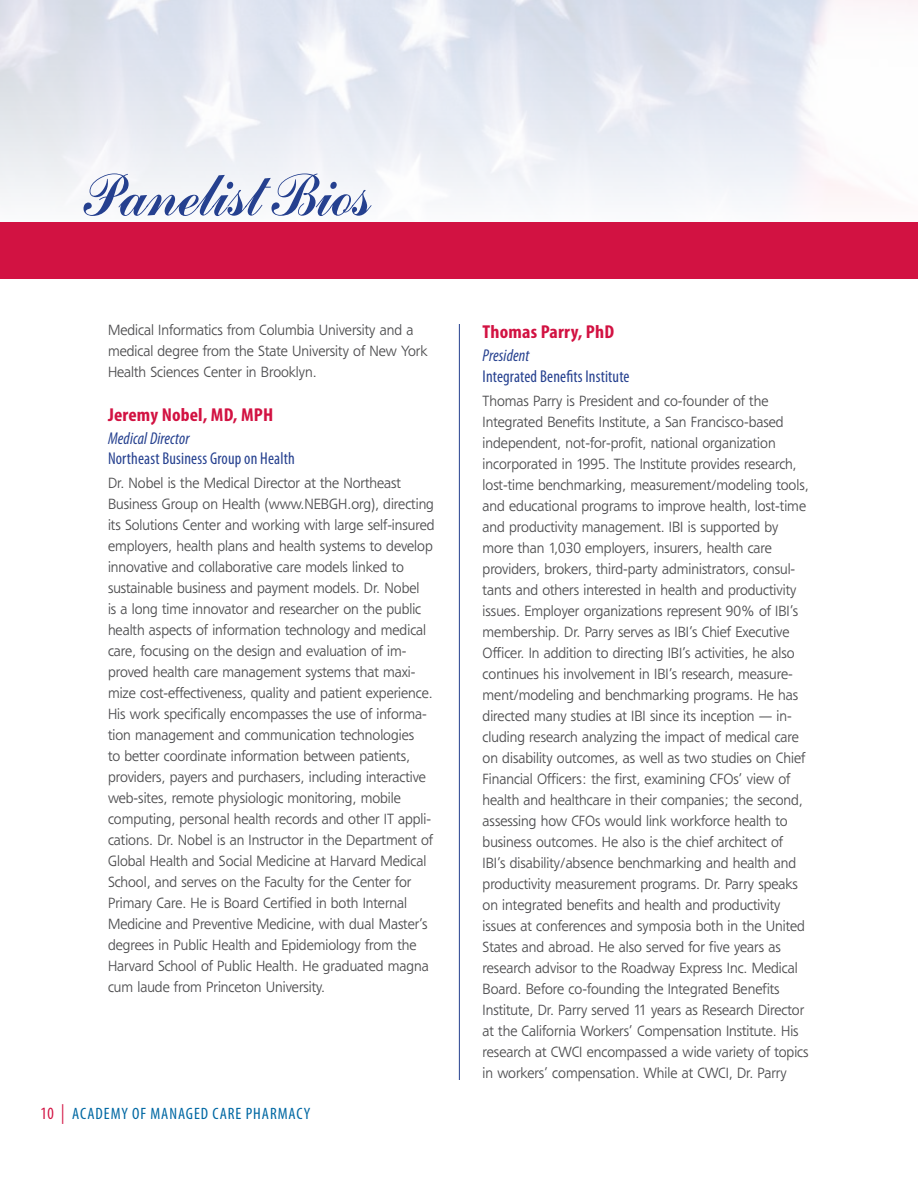
<style>
.page{position:relative;width:918px;height:1188px;background:#fff}
.page>*{position:absolute;margin:0;border:0;box-sizing:border-box;transform-origin:0 0}
.t1{font:60px "IRIS";color:#25408f}
.t2{font:700 condensed 18.75px "Myriad Pro";letter-spacing:.01em;color:#d21242;scale:1.06 1}
.t3{font:condensed 17.1px "Myriad Pro";letter-spacing:.01em;color:#25408f;scale:.96 1}
.t4{font:italic condensed 17.1px "Myriad Pro";letter-spacing:.01em;color:#25408f;scale:.96 1}
.t5{font:condensed 16.5px "Myriad Pro";letter-spacing:.06em;color:#0068a3}
.t6{font:300 14.55px/21px "Freeborn SB";color:#4d4d4f;scale:.96 1}
.s1{font-size:17.4px;color:#d21242}
.s2{font-size:19.8px;color:#d21242}
</style>
<div class="page">
<img style="left:0;top:0;width:918px;height:223px">
<div style="left:0;top:223px;width:918px;height:56px;background:#d21242"></div>
<hr style="left:459px;top:324px;width:1px;height:756px;background:#25408f">
<h1 class="t1" style="left:81px;top:164px;width:288px">Panelist Bios</h1>
<p class="t6" style="left:108px;top:319px;width:334px">Medical Informatics from Columbia University and a medical degree from the State University of New York<br>Health Sciences Center in Brooklyn.</p>
<p class="t2" style="left:108px;top:403px;width:157px">Jeremy Nobel, MD, MPH</p>
<p class="t4" style="left:108px;top:429px;width:87px">Medical Director</p>
<p class="t3" style="left:108px;top:448px;width:196px">Northeast Business Group on Health</p>
<p class="t6" style="left:108px;top:472px;width:342px">Dr. Nobel is the Medical Director at the Northeast Business Group on Health (www.NEBGH.org), directing its Solutions Center and working with large self-insured employers, health plans and health systems to develop innovative and collaborative care models linked to sustainable business and payment models. Dr. Nobel<br>is a long time innovator and researcher on the public health aspects of information technology and medical care, focusing on the design and evaluation of im&shy;proved health care management systems that maxi&shy;mize cost-effectiveness, quality and patient experience.<br>His work specifically encompasses the use of informa&shy;tion management and communication technologies<br>to better coordinate information between patients, providers, payers and purchasers, including interactive web-sites, remote physiologic monitoring, mobile computing, personal health records and other IT appli&shy;cations. Dr. Nobel is an Instructor in the Department of Global Health and Social Medicine at Harvard Medical School, and serves on the Faculty for the Center for Primary Care. He is Board Certified in both Internal Medicine and Preventive Medicine, with dual Master’s degrees in Public Health and Epidemiology from the Harvard School of Public Health. He graduated magna cum laude from Princeton University.</p>
<p class="t5" style="left:40px;top:1104px;width:271px"><span class="s1">10</span> <span class="s2">|</span> ACADEMY OF MANAGED CARE PHARMACY</p>
<p class="t2" style="left:483px;top:320px;width:126px">Thomas Parry, PhD</p>
<p class="t4" style="left:483px;top:345px;width:50px">President</p>
<p class="t3" style="left:483px;top:366px;width:155px">Integrated Benefits Institute</p>
<p class="t6" style="left:483px;top:390px;width:341px">Thomas Parry is President and co-founder of the Integrated Benefits Institute, a San Francisco-based independent, not-for-profit, national organization incorporated in 1995. The Institute provides research, lost-time benchmarking, measurement/modeling tools, and educational programs to improve health, lost-time and productivity management. IBI is supported by more than 1,030 employers, insurers, health care providers, brokers, third-party administrators, consul&shy;tants and others interested in health and productivity issues. Employer organizations represent 90% of IBI’s membership. Dr. Parry serves as IBI’s Chief Executive Officer. In addition to directing IBI’s activities, he also continues his involvement in IBI’s research, measure&shy;ment/modeling and benchmarking programs. He has directed many studies at IBI since its inception — in&shy;cluding research analyzing the impact of medical care on disability outcomes, as well as two studies on Chief Financial Officers: the first, examining CFOs’ view of health and healthcare in their companies; the second, assessing how CFOs would link workforce health to business outcomes. He also is the chief architect of IBI’s disability/absence benchmarking and health and productivity measurement programs. Dr. Parry speaks on integrated benefits and health and productivity issues at conferences and symposia both in the United States and abroad. He also served for five years as research advisor to the Roadway Express Inc. Medical Board. Before co-founding the Integrated Benefits Institute, Dr. Parry served 11 years as Research Director at the California Workers’ Compensation Institute. His research at CWCI encompassed a wide variety of topics in workers’ compensation. While at CWCI, Dr. Parry</p>
</div>
